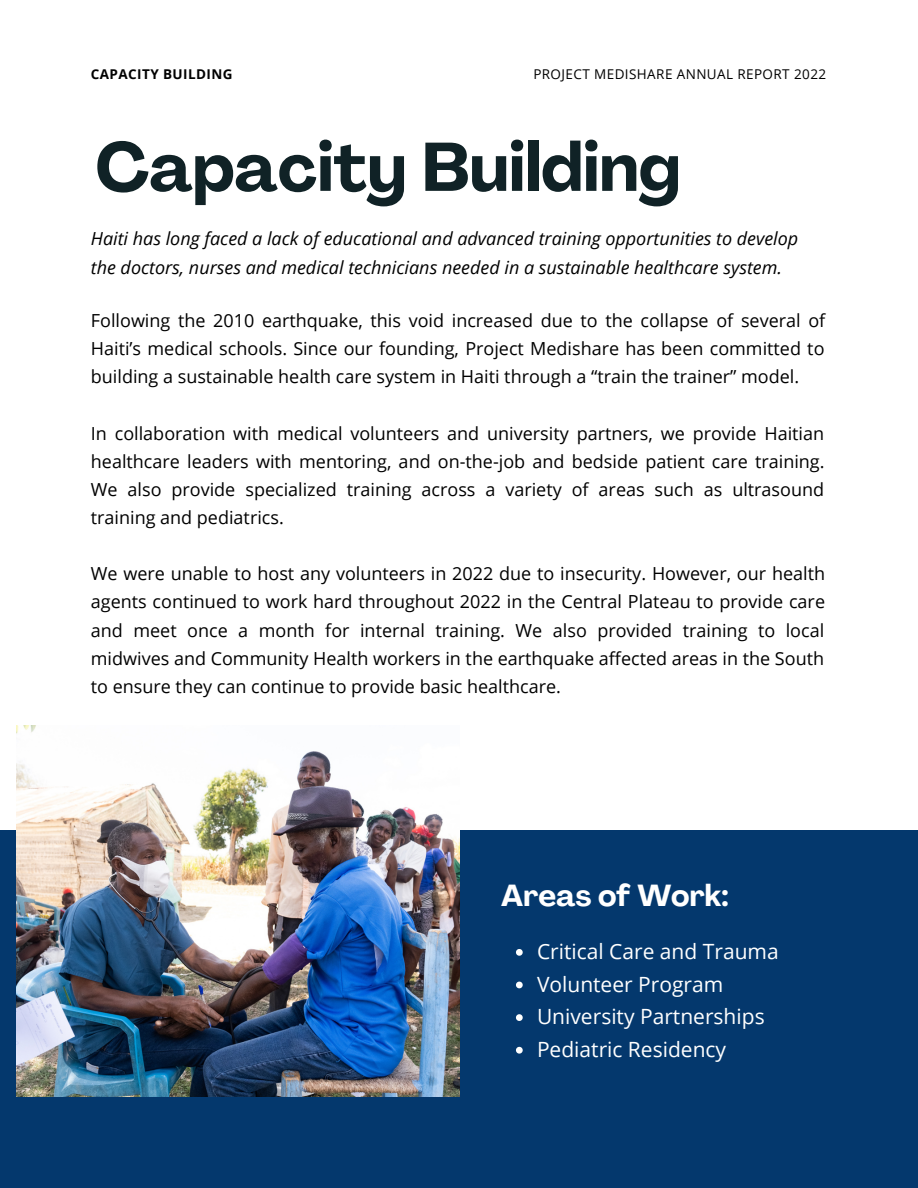
<style>
.page{position:relative;width:918px;height:1188px;background:#fff}
.page>*{position:absolute;margin:0;border:0;box-sizing:border-box;transform-origin:0 0}
.t1{font:700 67.8px "Agrandir";color:#102226}
.t2{font:700 30px "Agrandir";color:#fff}
.t3{font:21px/32.7px "Open Sans";color:#fff}
.t4{font:18px/28.2px "Open Sans";color:#000;text-align:justify}
.t5{font:italic 18px/28.2px "Open Sans";color:#000}
.t6{font:13.5px "Open Sans";letter-spacing:.03em;color:#000}
.t7{font:700 13.5px "Open Sans";letter-spacing:.03em;color:#000}
</style>
<div class="page">
<div style="left:0;top:830px;width:918px;height:358px;background:#04386d"></div>
<img style="left:16px;top:725px;width:443px;height:372px">
<svg style="left:516px;top:949px;width:7px;height:7px"></svg>
<svg style="left:516px;top:982px;width:7px;height:6px"></svg>
<svg style="left:516px;top:1014px;width:7px;height:7px"></svg>
<svg style="left:516px;top:1047px;width:7px;height:7px"></svg>
<p class="t7" style="left:91px;top:65px;width:143px">CAPACITY BUILDING</p>
<p class="t6" style="left:533px;top:65px;width:294px">PROJECT MEDISHARE ANNUAL REPORT 2022</p>
<h1 class="t1" style="left:95px;top:140px;width:587px">Capacity Building</h1>
<p class="t5" style="left:91px;top:224px;width:709px">Haiti has long faced a lack of educational and advanced training opportunities to develop the doctors, nurses and medical technicians needed in a sustainable healthcare system.</p>
<p class="t4" style="left:91px;top:306px;width:736px">Following the 2010 earthquake, this void increased due to the collapse of several of Haiti’s medical schools. Since our founding, Project Medishare has been committed to building a sustainable health care system in Haiti through a “train the trainer” model.</p>
<p class="t4" style="left:91px;top:419px;width:735px">In collaboration with medical volunteers and university partners, we provide Haitian healthcare leaders with mentoring, and on-the-job and bedside patient care training.<br>We also provide specialized training across a variety of areas such as ultrasound training and pediatrics.</p>
<p class="t4" style="left:91px;top:559px;width:736px">We were unable to host any volunteers in 2022 due to insecurity. However, our health agents continued to work hard throughout 2022 in the Central Plateau to provide care and meet once a month for internal training. We also provided training to local midwives and Community Health workers in the earthquake affected areas in the South to ensure they can continue to provide basic healthcare.</p>
<h2 class="t2" style="left:501px;top:884px;width:229px">Areas of Work:</h2>
<p class="t3" style="left:537px;top:935px;width:243px">Critical Care and Trauma<br>Volunteer Program<br>University Partnerships<br>Pediatric Residency</p>
</div>
